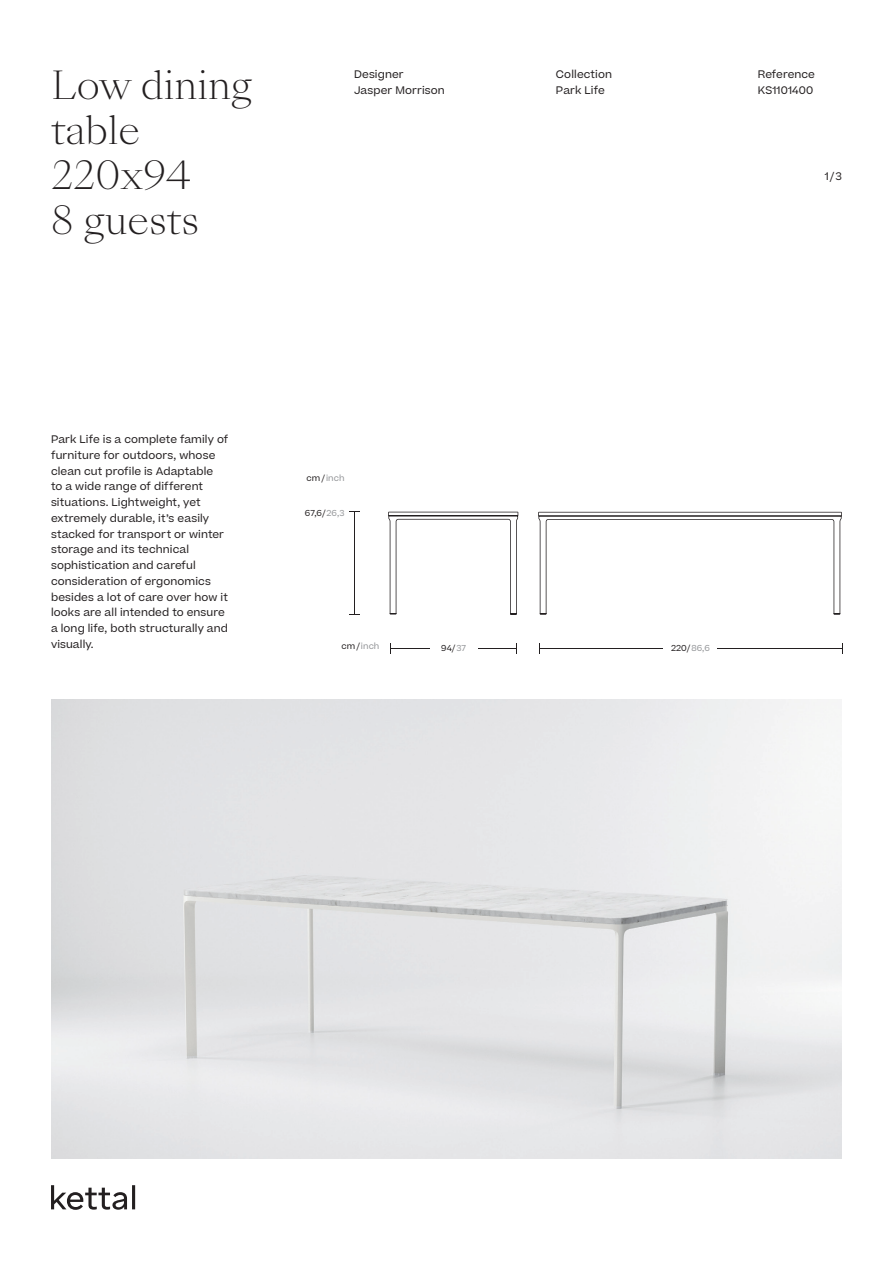
<style>
.page{position:relative;width:893px;height:1263px;background:#fff}
.page>*{position:absolute;margin:0;border:0;box-sizing:border-box;transform-origin:0 0}
.t1{font:300 37.5px/45px "Sang Bleu Kingdom";color:#231f20}
.t2{font:10.5px/15.8px "Beatrice";letter-spacing:.01em;color:#231f20}
.t3{font:8.25px "Beatrice";letter-spacing:.01em;color:#231f20}
.t4{font:8.25px "Beatrice";letter-spacing:.01em;color:#939598}
.s1{color:#231f20}
.s2{color:#939598}
</style>
<div class="page">
<hr style="left:539px;top:648px;width:303px;height:1px;background:#231f20">
<hr style="left:390px;top:648px;width:127px;height:1px;background:#231f20">
<hr style="left:354px;top:512px;width:1px;height:102px;background:#231f20">
<div style="left:664px;top:641px;width:53px;height:14px;background:#fff"></div>
<div style="left:430px;top:641px;width:48px;height:14px;background:#fff"></div>
<svg style="left:51px;top:1185px;width:84px;height:25px"></svg>
<img style="left:51px;top:699px;width:791px;height:460px">
<svg style="left:388px;top:512px;width:454px;height:103px"></svg>
<h1 class="t1" style="left:51px;top:64px;width:203px">Low dining</h1>
<h1 class="t1" style="left:51px;top:109px;width:150px">table<br>220x94<br>8 guests</h1>
<p class="t2" style="left:354px;top:66px;width:92px">Designer<br>Jasper Morrison</p>
<p class="t2" style="left:556px;top:66px;width:58px">Collection<br>Park Life</p>
<p class="t2" style="left:758px;top:66px;width:59px">Reference</p>
<p class="t2" style="left:758px;top:82px;width:57px">KS1101400</p>
<p class="t2" style="left:825px;top:168px;width:19px">1/3</p>
<p class="t2" style="left:51px;top:431px;width:179px">Park Life is a complete family of furniture for outdoors, whose clean cut profile is Adaptable<br>to a wide range of different situations. Lightweight, yet extremely durable, it’s easily stacked for transport or winter storage and its technical sophistication and careful consideration of ergonomics besides a lot of care over how it looks are all intended to ensure a long life, both structurally and visually.</p>
<p class="t4" style="left:307px;top:473px;width:39px"><span class="s1">cm/</span> inch</p>
<p class="t3" style="left:305px;top:507px;width:41px">67,6/<span class="s2">26,3</span></p>
<p class="t4" style="left:341px;top:640px;width:39px"><span class="s1">cm/</span> inch</p>
<p class="t3" style="left:441px;top:643px;width:26px">94/<span class="s2">37</span></p>
<p class="t3" style="left:671px;top:643px;width:40px">220/<span class="s2">86,6</span></p>
</div>
